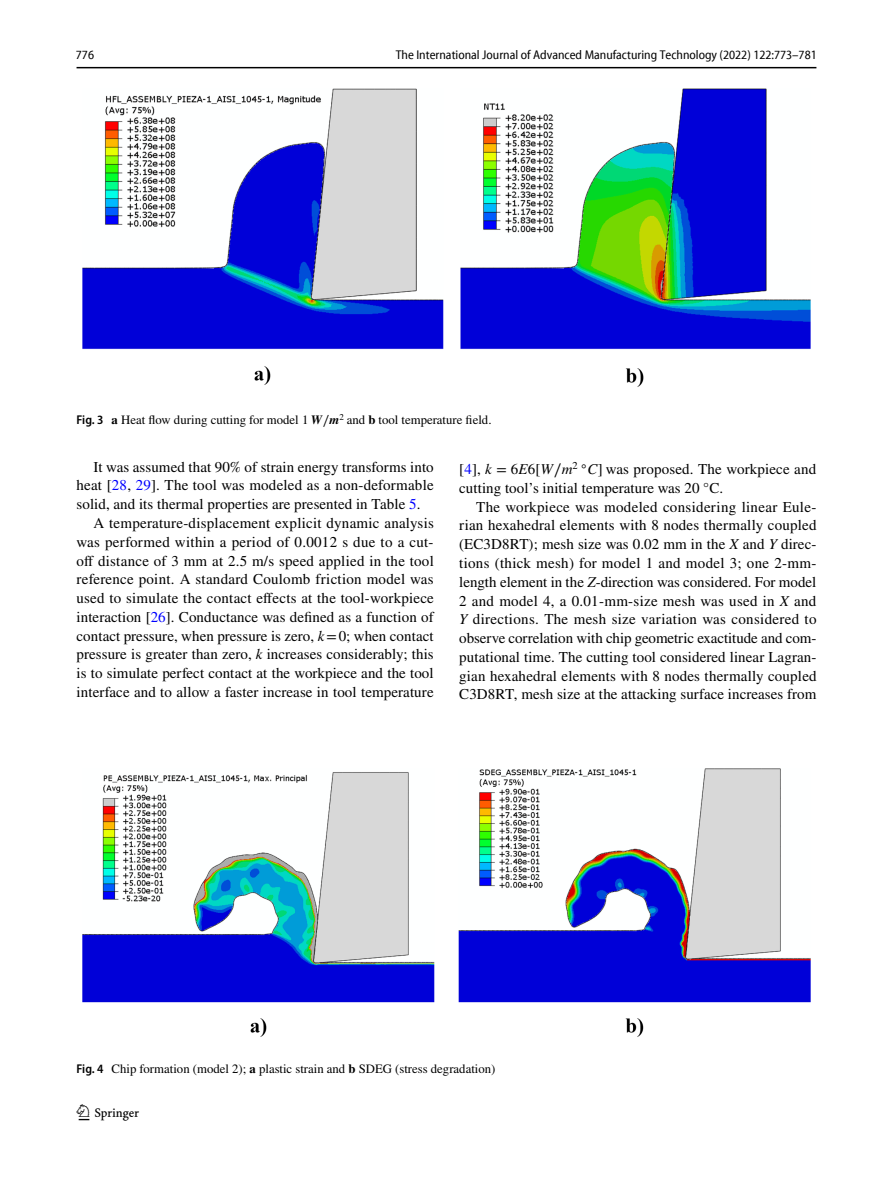
<style>
.page{position:relative;width:893px;height:1187px;background:#fff}
.page>*{position:absolute;margin:0;border:0;box-sizing:border-box;transform-origin:0 0}
.t1{font:22.5px "Springnew Regular 2";color:#000}
.t2{font:15px/18.8px "STIX";letter-spacing:.005em;color:#000}
.t3{font:12.75px "STIX";color:#000}
.t4{font:semi-condensed 12.75px "Myriad Pro Unic";color:#000}
.s1{font-family:"Myriad Pro";font-weight:600;font-stretch:semi-condensed}
.s2{font-weight:700}
.s3{font-family:"STIX General Bold Italic 10"}
.s4{font-family:"STIX Math Regular 21"}
.s5{color:#00f}
.s6{font-style:italic}
.s7{font-family:"STIX General Italic 19"}
.s8{font-family:"STIX Math Regular 22"}
.s9{font-family:"STIX General Regular 19"}
</style>
<div class="page">
<hr style="left:77px;top:67px;width:739px;height:1px;background:#000">
<img style="left:82px;top:88px;width:729px;height:299px">
<img style="left:82px;top:768px;width:729px;height:269px">
<p class="t4" style="left:76px;top:50px;width:20px">776</p>
<p class="t4" style="left:396px;top:50px;width:423px">The International Journal of Advanced Manufacturing Technology (2022) 122:773–781</p>
<p class="t3" style="left:77px;top:411px;width:416px"><span class="s1">Fig. 3</span> <span class="s2">a</span> Heat flow during cutting for model 1 <span class="s3">W</span><span class="s4">∕</span><span class="s3">m</span><sup>2</sup> and <span class="s2">b</span> tool temperature field.</p>
<p class="t2" style="left:94px;top:458px;width:342px">It was assumed that 90% of strain energy transforms into</p>
<p class="t2" style="left:77px;top:477px;width:359px">heat [<span class="s5">28</span>, <span class="s5">29</span>]. The tool was modeled as a non-deformable</p>
<p class="t2" style="left:77px;top:496px;width:345px">solid, and its thermal properties are presented in Table <span class="s5">5</span>.</p>
<p class="t2" style="left:94px;top:514px;width:342px">A temperature-displacement explicit dynamic analysis</p>
<p class="t2" style="left:77px;top:533px;width:359px">was performed within a period of 0.0012 s due to a cut-</p>
<p class="t2" style="left:77px;top:552px;width:359px">off distance of 3 mm at 2.5 m/s speed applied in the tool</p>
<p class="t2" style="left:77px;top:571px;width:359px">reference point. A standard Coulomb friction model was</p>
<p class="t2" style="left:77px;top:589px;width:359px">used to simulate the contact effects at the tool-workpiece</p>
<p class="t2" style="left:77px;top:608px;width:359px">interaction [<span class="s5">26</span>]. Conductance was defined as a function of</p>
<p class="t2" style="left:77px;top:627px;width:359px">contact pressure, when pressure is zero, <span class="s6">k</span>=0; when contact</p>
<p class="t2" style="left:77px;top:646px;width:359px">pressure is greater than zero, <span class="s6">k</span> increases considerably; this</p>
<p class="t2" style="left:77px;top:664px;width:359px">is to simulate perfect contact at the workpiece and the tool</p>
<p class="t2" style="left:77px;top:683px;width:359px">interface and to allow a faster increase in tool temperature</p>
<p class="t2" style="left:459px;top:460px;width:359px">[<span class="s5">4</span>], <span class="s7">k</span> <span class="s8">=</span> <span class="s9">6</span><span class="s7">E</span><span class="s9">6</span><span class="s8">[</span><span class="s7">W</span><span class="s8">∕</span><span class="s7">m</span><sup>2</sup> <sup>◦</sup><span class="s7">C</span><span class="s8">]</span> was proposed. The workpiece and cutting tool’s initial temperature was 20 °C.</p>
<p class="t2" style="left:459px;top:498px;width:359px;text-align:justify;text-indent:17px">The workpiece was modeled considering linear Eule&shy;rian hexahedral elements with 8 nodes thermally coupled (EC3D8RT); mesh size was 0.02 mm in the <span class="s6">X</span> and <span class="s6">Y</span> direc&shy;tions (thick mesh) for model 1 and model 3; one 2-mm&shy;length element in the <span class="s6">Z</span>-direction was considered. For model 2 and model 4, a 0.01-mm-size mesh was used in <span class="s6">X</span> and <span class="s6">Y</span> directions. The mesh size variation was considered to observe correlation with chip geometric exactitude and com&shy;putational time. The cutting tool considered linear Lagran&shy;gian hexahedral elements with 8 nodes thermally coupled C3D8RT, mesh size at the attacking surface increases from</p>
<p class="t3" style="left:77px;top:1059px;width:420px"><span class="s1">Fig. 4</span> Chip formation (model 2); <span class="s2">a</span> plastic strain and <span class="s2">b</span> SDEG (stress degradation)</p>
<h1 class="t1" style="left:79px;top:1104px;width:62px">1 3</h1>
</div>
